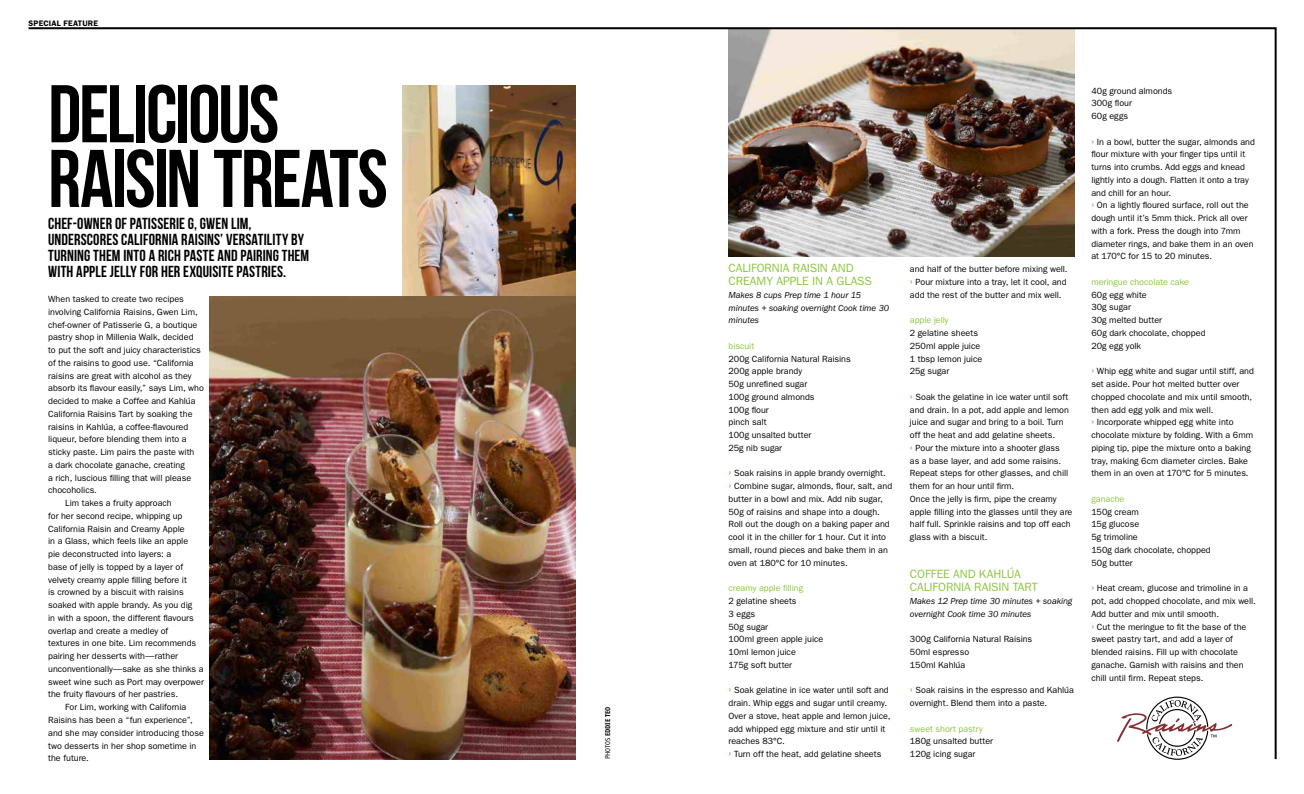
<style>
.page{position:relative;width:1304px;height:794px;background:#fff}
.page>*{position:absolute;margin:0;border:0;box-sizing:border-box;transform-origin:0 0}
.t1{font:81.5px/64.7px "Bebas Neue";letter-spacing:-.025em;color:#000}
.t2{font:16px/16px "Bebas Neue";letter-spacing:.01em;color:#000}
.t3{font:12px/12.8px "ITC Franklin Gothic Std";letter-spacing:-.01em;color:#8dc63f}
.t4{font:9px/12.8px "ITC Franklin Gothic Std";color:#000}
.t5{font:italic 9px/12.8px "ITC Franklin Gothic Std";letter-spacing:-.005em;color:#000}
.t6{font:9px "ITC Franklin Gothic Std";color:#8dc63f}
.t7{font:600 8px "ITC Franklin Gothic Std";letter-spacing:.025em;color:#000}
.t8{font:700 7px "Officina Sans";letter-spacing:-.01em;color:#000}
.s1{font-weight:400}
.s2{font-size:12px;color:#62bb46}
</style>
<div class="page">
<img style="left:28px;top:27px;width:1249px;height:733px">
<p class="t7" style="left:29px;top:18px;width:71px">SPECIAL FEATURE</p>
<h1 class="t1" style="left:48px;top:81px;width:341px">DELICIOUS<br>RAISIN TREATS</h1>
<h2 class="t2" style="left:48px;top:215px;width:263px">CHEF-OWNER OF PATISSERIE G, GWEN LIM, UNDERSCORES CALIFORNIA RAISINS’ VERSATILITY BY TURNING THEM INTO A RICH PASTE AND PAIRING THEM WITH APPLE JELLY FOR HER EXQUISITE PASTRIES.</h2>
<p class="t4" style="left:48px;top:293px;width:137px">When tasked to create two recipes</p>
<p class="t4" style="left:48px;top:305px;width:151px">involving California Raisins, Gwen Lim,</p>
<p class="t4" style="left:48px;top:318px;width:151px">chef-owner of Patisserie G, a boutique</p>
<p class="t4" style="left:48px;top:331px;width:147px">pastry shop in Millenia Walk, decided</p>
<p class="t4" style="left:48px;top:344px;width:154px">to put the soft and juicy characteristics</p>
<p class="t4" style="left:48px;top:356px;width:147px">of the raisins to good use. “California</p>
<p class="t4" style="left:48px;top:369px;width:145px">raisins are great with alcohol as they</p>
<p class="t4" style="left:48px;top:382px;width:157px">absorb its flavour easily,” says Lim, who</p>
<p class="t4" style="left:48px;top:395px;width:149px">decided to make a Coffee and Kahlúa</p>
<p class="t4" style="left:48px;top:407px;width:146px">California Raisins Tart by soaking the</p>
<p class="t4" style="left:48px;top:420px;width:142px">raisins in Kahlúa, a coffee-flavoured</p>
<p class="t4" style="left:48px;top:433px;width:140px">liqueur, before blending them into a</p>
<p class="t4" style="left:48px;top:446px;width:148px">sticky paste. Lim pairs the paste with</p>
<p class="t4" style="left:48px;top:458px;width:138px">a dark chocolate ganache, creating</p>
<p class="t4" style="left:48px;top:471px;width:145px">a rich, luscious filling that will please</p>
<p class="t4" style="left:48px;top:484px;width:50px">chocoholics.</p>
<p class="t4" style="left:65px;top:497px;width:108px">Lim takes a fruity approach</p>
<p class="t4" style="left:48px;top:509px;width:136px">for her second recipe, whipping up</p>
<p class="t4" style="left:48px;top:522px;width:138px">California Raisin and Creamy Apple</p>
<p class="t4" style="left:48px;top:535px;width:142px">in a Glass, which feels like an apple</p>
<p class="t4" style="left:48px;top:548px;width:125px">pie deconstructed into layers: a</p>
<p class="t4" style="left:48px;top:560px;width:136px">base of jelly is topped by a layer of</p>
<p class="t4" style="left:48px;top:573px;width:140px">velvety creamy apple filling before it</p>
<p class="t4" style="left:48px;top:586px;width:137px">is crowned by a biscuit with raisins</p>
<p class="t4" style="left:48px;top:599px;width:146px">soaked with apple brandy. As you dig</p>
<p class="t4" style="left:48px;top:611px;width:147px">in with a spoon, the different flavours</p>
<p class="t4" style="left:48px;top:624px;width:122px">overlap and create a medley of</p>
<p class="t4" style="left:48px;top:637px;width:150px">textures in one bite. Lim recommends</p>
<p class="t4" style="left:48px;top:650px;width:131px">pairing her desserts with—rather</p>
<p class="t4" style="left:48px;top:662px;width:157px">unconventionally—sake as she thinks a</p>
<p class="t4" style="left:48px;top:675px;width:157px">sweet wine such as Port may overpower</p>
<p class="t4" style="left:48px;top:688px;width:131px">the fruity flavours of her pastries.</p>
<p class="t4" style="left:65px;top:701px;width:123px">For Lim, working with California</p>
<p class="t4" style="left:48px;top:713px;width:146px">Raisins has been a “fun experience”,</p>
<p class="t4" style="left:48px;top:726px;width:157px">and she may consider introducing those</p>
<p class="t4" style="left:48px;top:739px;width:150px">two desserts in her shop sometime in</p>
<p class="t4" style="left:48px;top:752px;width:42px">the future.</p>
<p class="t8" style="left:603px;top:759px;width:54px;rotate:-90deg"><span class="s1">Photos</span> eddie teo</p>
<h3 class="t3" style="left:729px;top:262px;width:145px">CALIFORNIA RAISIN AND<br>CREAMY APPLE IN A GLASS</h3>
<p class="t5" style="left:729px;top:288px;width:162px">Makes 8 cups Prep time 1 hour 15 minutes + soaking overnight Cook time 30 minutes</p>
<p class="t6" style="left:729px;top:340px;width:27px">biscuit</p>
<p class="t4" style="left:729px;top:352px;width:124px">200g California Natural Raisins<br>200g apple brandy<br>50g unrefined sugar<br>100g ground almonds<br>100g flour<br>pinch salt<br>100g unsalted butter<br>25g nib sugar</p>
<p class="t4" style="left:729px;top:467px;width:165px"><span class="s2">›</span> Soak raisins in apple brandy overnight.<br><span class="s2">›</span> Combine sugar, almonds, flour, salt, and butter in a bowl and mix. Add nib sugar, 50g of raisins and shape into a dough.<br>Roll out the dough on a baking paper and cool it in the chiller for 1 hour. Cut it into small, round pieces and bake them in an oven at 180°C for 10 minutes.</p>
<p class="t6" style="left:729px;top:583px;width:76px">creamy apple filling</p>
<p class="t4" style="left:729px;top:594px;width:96px">2 gelatine sheets<br>3 eggs<br>50g sugar<br>100ml green apple juice<br>10ml lemon juice<br>175g soft butter</p>
<p class="t4" style="left:729px;top:684px;width:163px"><span class="s2">›</span> Soak gelatine in ice water until soft and drain. Whip eggs and sugar until creamy.<br>Over a stove, heat apple and lemon juice, add whipped egg mixture and stir until it reaches 83°C.<br><span class="s2">›</span> Turn off the heat, add gelatine sheets</p>
<p class="t4" style="left:910px;top:263px;width:159px;text-align:justify">and half of the butter before mixing well. <span class="s2">›</span> Pour mixture into a tray, let it cool, and add the rest of the butter and mix well.</p>
<p class="t6" style="left:910px;top:315px;width:40px">apple jelly</p>
<p class="t4" style="left:910px;top:327px;width:74px">2 gelatine sheets<br>250ml apple juice<br>1 tbsp lemon juice<br>25g sugar</p>
<p class="t4" style="left:910px;top:390px;width:164px"><span class="s2">›</span> Soak the gelatine in ice water until soft and drain. In a pot, add apple and lemon juice and sugar and bring to a boil. Turn off the heat and add gelatine sheets.<br><span class="s2">›</span> Pour the mixture into a shooter glass<br>as a base layer, and add some raisins.<br>Repeat steps for other glasses, and chill them for an hour until firm.<br>Once the jelly is firm, pipe the creamy apple filling into the glasses until they are half full. Sprinkle raisins and top off each glass with a biscuit.</p>
<h3 class="t3" style="left:910px;top:568px;width:129px">COFFEE AND KAHLÚA<br>CALIFORNIA RAISIN TART</h3>
<p class="t5" style="left:910px;top:595px;width:164px">Makes 12 Prep time 30 minutes + soaking overnight Cook time 30 minutes</p>
<p class="t4" style="left:910px;top:633px;width:124px">300g California Natural Raisins<br>50ml espresso<br>150ml Kahlúa</p>
<p class="t4" style="left:910px;top:684px;width:166px"><span class="s2">›</span> Soak raisins in the espresso and Kahlúa overnight. Blend them into a paste.</p>
<p class="t6" style="left:910px;top:723px;width:74px">sweet short pastry</p>
<p class="t4" style="left:910px;top:735px;width:85px">180g unsalted butter<br>120g icing sugar</p>
<p class="t4" style="left:1091px;top:84px;width:82px">40g ground almonds<br>300g flour<br>60g eggs</p>
<p class="t4" style="left:1091px;top:135px;width:165px"><span class="s2">›</span> In a bowl, butter the sugar, almonds and flour mixture with your finger tips until it turns into crumbs. Add eggs and knead lightly into a dough. Flatten it onto a tray and chill for an hour.<br><span class="s2">›</span> On a lightly floured surface, roll out the dough until it’s 5mm thick. Prick all over with a fork. Press the dough into 7mm diameter rings, and bake them in an oven at 170°C for 15 to 20 minutes.</p>
<p class="t6" style="left:1091px;top:277px;width:99px">meringue chocolate cake</p>
<p class="t4" style="left:1091px;top:288px;width:116px">60g egg white<br>30g sugar<br>30g melted butter<br>60g dark chocolate, chopped<br>20g egg yolk</p>
<p class="t4" style="left:1091px;top:365px;width:164px"><span class="s2">›</span> Whip egg white and sugar until stiff, and set aside. Pour hot melted butter over chopped chocolate and mix until smooth, then add egg yolk and mix well.<br><span class="s2">›</span> Incorporate whipped egg white into chocolate mixture by folding. With a 6mm piping tip, pipe the mixture onto a baking tray, making 6cm diameter circles. Bake them in an oven at 170°C for 5 minutes.</p>
<p class="t6" style="left:1091px;top:493px;width:35px">ganache</p>
<p class="t4" style="left:1091px;top:505px;width:121px">150g cream<br>15g glucose<br>5g trimoline<br>150g dark chocolate, chopped<br>50g butter</p>
<p class="t4" style="left:1091px;top:582px;width:166px"><span class="s2">›</span> Heat cream, glucose and trimoline in a pot, add chopped chocolate, and mix well.<br>Add butter and mix until smooth.<br><span class="s2">›</span> Cut the meringue to fit the base of the sweet pastry tart, and add a layer of blended raisins. Fill up with chocolate ganache. Garnish with raisins and then chill until firm. Repeat steps.</p>
</div>
